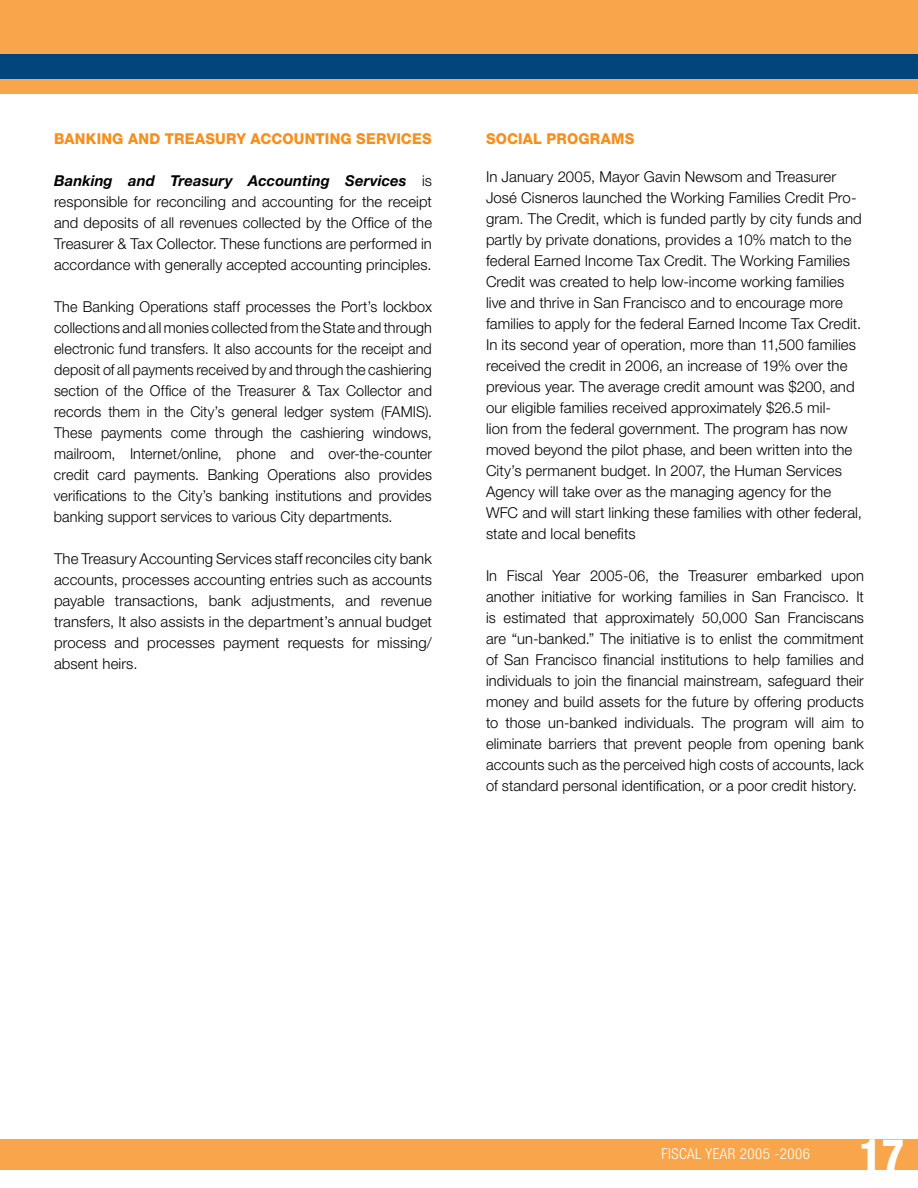
<style>
.page{position:relative;width:918px;height:1188px;background:#fff}
.page>*{position:absolute;margin:0;border:0;box-sizing:border-box;transform-origin:0 0}
.t1{font:800 condensed 43.5px "Helvetica Neue LT Std";color:#fff}
.t2{font:300 15px/21px "Helvetica Neue LT Std";letter-spacing:.005em;color:#000;text-align:justify}
.t3{font:300 15px/21px "Helvetica Neue LT Std";letter-spacing:.005em;color:#000;text-align:justify;scale:.96 1}
.t4{font:800 15px "Helvetica Neue LT Std";letter-spacing:.015em;color:#f78f1e;scale:.96 1}
.t5{font:300 condensed 15px "Helvetica Neue LT Std";letter-spacing:.03em;color:#fff}
.s1{font-weight:700;font-style:italic}
</style>
<div class="page">
<div style="left:0;top:0;width:918px;height:94px;background:#f9a54b"></div>
<div style="left:0;top:1140px;width:918px;height:30px;background:#f9a54b"></div>
<div style="left:0;top:54px;width:918px;height:25px;background:#00457c"></div>
<p class="t4" style="left:54px;top:130px;width:395px">BANKING AND TREASURY ACCOUNTING SERVICES</p>
<p class="t2" style="left:54px;top:170px;width:380px"><span class="s1">Banking and Treasury Accounting Services</span> is responsible for reconciling and accounting for the receipt and deposits of all revenues collected by the Office of the Treasurer &amp; Tax Collector. These functions are performed in accordance with generally accepted accounting principles.</p>
<p class="t3" style="left:54px;top:296px;width:395px">The Banking Operations staff processes the Port’s lockbox collections and all monies collected from the State and through electronic fund transfers. It also accounts for the receipt and deposit of all payments received by and through the cashiering section of the Office of the Treasurer &amp; Tax Collector and records them in the City’s general ledger system (FAMIS).<br>These payments come through the cashiering windows, mailroom, Internet/online, phone and over-the-counter credit card payments. Banking Operations also provides verifications to the City’s banking institutions and provides banking support services to various City departments.</p>
<p class="t2" style="left:54px;top:548px;width:380px">The Treasury Accounting Services staff reconciles city bank accounts, processes accounting entries such as accounts payable transactions, bank adjustments, and revenue transfers, It also assists in the department’s annual budget process and processes payment requests for missing/ absent heirs.</p>
<p class="t4" style="left:486px;top:130px;width:156px">SOCIAL PROGRAMS</p>
<p class="t2" style="left:486px;top:166px;width:378px;text-align:left">In January 2005, Mayor Gavin Newsom and Treasurer José Cisneros launched the Working Families Credit Pro&shy;gram. The Credit, which is funded partly by city funds and partly by private donations, provides a 10% match to the federal Earned Income Tax Credit. The Working Families Credit was created to help low-income working families live and thrive in San Francisco and to encourage more families to apply for the federal Earned Income Tax Credit.<br>In its second year of operation, more than 11,500 families received the credit in 2006, an increase of 19% over the previous year. The average credit amount was $200, and our eligible families received approximately $26.5 mil-<br>lion from the federal government. The program has now moved beyond the pilot phase, and been written into the City’s permanent budget. In 2007, the Human Services Agency will take over as the managing agency for the WFC and will start linking these families with other federal, state and local benefits</p>
<p class="t2" style="left:486px;top:565px;width:380px">In Fiscal Year 2005-06, the Treasurer embarked upon another initiative for working families in San Francisco. It is estimated that approximately 50,000 San Franciscans are “un-banked.” The initiative is to enlist the commitment of San Francisco financial institutions to help families and individuals to join the financial mainstream, safeguard their money and build assets for the future by offering products to those un-banked individuals. The program will aim to eliminate barriers that prevent people from opening bank accounts such as the perceived high costs of accounts, lack of standard personal identification, or a poor credit history.</p>
<p class="t5" style="left:661px;top:1146px;width:150px">FISCAL YEAR 2005 -2006</p>
<h1 class="t1" style="left:859px;top:1128px;width:47px">17</h1>
</div>
